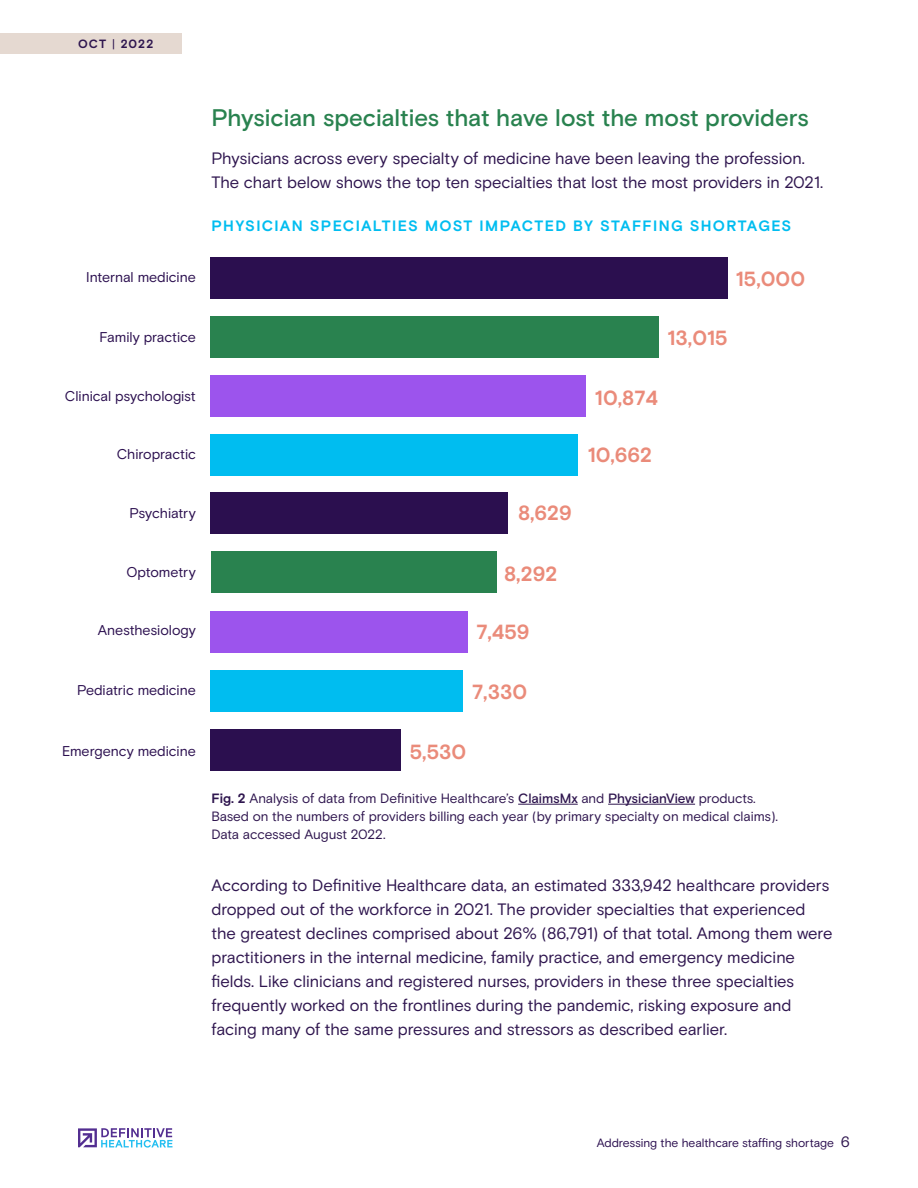
<style>
.page{position:relative;width:918px;height:1188px;background:#fff}
.page>*{position:absolute;margin:0;border:0;box-sizing:border-box;transform-origin:0 0}
.Subhead_16_20{font:500 24px "Basis Grotesque";letter-spacing:-.01em;color:#29824f}
.t1{font:700 20.55px "Basis Grotesque";color:#ea8b7a}
.Body_copy_11_16{font:16.5px/24px "Basis Grotesque";letter-spacing:-.005em;color:#2f164f}
.Alternate_Subhead_10{font:700 15px "Basis Grotesque";letter-spacing:.085em;color:#00bdf0}
.t2{font:14.1px "Basis Grotesque";letter-spacing:-.005em;color:#2b0f4f}
.Body_copy_11_16-2{font:13.5px/18px "Basis Grotesque";letter-spacing:-.005em;color:#2f164f}
.t3{font:12px "Basis Grotesque";letter-spacing:-.005em;color:#2b0f4f}
.t4{font:700 12px "Basis Grotesque";letter-spacing:.09em;color:#2f164f}
.s1{font-weight:400}
.s2{font-weight:700}
.s3{font-weight:500}
.s4{font-size:15px;color:#2f164f}
</style>
<div class="page">
<div style="left:0;top:34px;width:182px;height:20px;background:#e5d9d1"></div>
<svg style="left:78px;top:1128px;width:94px;height:20px"></svg>
<div style="left:211px;top:730px;width:190px;height:41px;background:#2b0f4f"></div>
<div style="left:210px;top:670px;width:253px;height:42px;background:#00bdf0"></div>
<div style="left:211px;top:611px;width:257px;height:41px;background:#9c54ed"></div>
<div style="left:211px;top:552px;width:286px;height:41px;background:#29824f"></div>
<div style="left:211px;top:493px;width:297px;height:41px;background:#2b0f4f"></div>
<div style="left:211px;top:435px;width:367px;height:41px;background:#00bdf0"></div>
<div style="left:211px;top:376px;width:375px;height:41px;background:#9c54ed"></div>
<div style="left:211px;top:317px;width:448px;height:41px;background:#29824f"></div>
<div style="left:210px;top:257px;width:518px;height:42px;background:#2b0f4f"></div>
<hr style="left:518px;top:804px;width:60px;height:1px;background:#2f164f">
<hr style="left:608px;top:804px;width:87px;height:1px;background:#2f164f">
<p class="t4" style="left:78px;top:37px;width:77px">OCT <span class="s1">|</span> 2022</p>
<p class="t2" style="left:86px;top:269px;width:111px">Internal medicine</p>
<p class="Subhead_16_20" style="left:212px;top:104px;width:599px">Physician specialties that have lost the most providers</p>
<p class="Body_copy_11_16" style="left:212px;top:146px;width:613px">Physicians across every specialty of medicine have been leaving the profession.<br>The chart below shows the top ten specialties that lost the most providers in 2021.</p>
<p class="Alternate_Subhead_10" style="left:212px;top:217px;width:581px">PHYSICIAN SPECIALTIES MOST IMPACTED BY STAFFING SHORTAGES</p>
<p class="t1" style="left:736px;top:266px;width:71px">15,000</p>
<p class="t2" style="left:100px;top:329px;width:98px">Family practice</p>
<p class="t1" style="left:668px;top:326px;width:62px">13,015</p>
<p class="t2" style="left:65px;top:388px;width:132px">Clinical psychologist</p>
<p class="t2" style="left:117px;top:446px;width:81px">Chiropractic</p>
<p class="t1" style="left:595px;top:385px;width:65px">10,874</p>
<p class="t1" style="left:588px;top:443px;width:66px">10,662</p>
<p class="t2" style="left:130px;top:505px;width:68px">Psychiatry</p>
<p class="t1" style="left:518px;top:501px;width:55px">8,629</p>
<p class="t2" style="left:126px;top:564px;width:71px">Optometry</p>
<p class="t2" style="left:98px;top:622px;width:99px">Anesthesiology</p>
<p class="t1" style="left:504px;top:562px;width:55px">8,292</p>
<p class="t1" style="left:476px;top:620px;width:55px">7,459</p>
<p class="t2" style="left:77px;top:682px;width:120px">Pediatric medicine</p>
<p class="t1" style="left:472px;top:680px;width:56px">7,330</p>
<p class="t2" style="left:62px;top:743px;width:135px">Emergency medicine</p>
<p class="t1" style="left:410px;top:739px;width:58px">5,530</p>
<p class="Body_copy_11_16-2" style="left:212px;top:789px;width:568px"><span class="s2">Fig. 2</span> Analysis of data from Definitive Healthcare’s <span class="s3">ClaimsMx</span> and <span class="s3">PhysicianView</span> products.<br>Based on the numbers of providers billing each year (by primary specialty on medical claims).<br>Data accessed August 2022.</p>
<p class="Body_copy_11_16" style="left:212px;top:874px;width:622px">According to Definitive Healthcare data, an estimated 333,942 healthcare providers dropped out of the workforce in 2021. The provider specialties that experienced the greatest declines comprised about 26% (86,791) of that total. Among them were practitioners in the internal medicine, family practice, and emergency medicine fields. Like clinicians and registered nurses, providers in these three specialties frequently worked on the frontlines during the pandemic, risking exposure and facing many of the same pressures and stressors as described earlier.</p>
<p class="t3" style="left:597px;top:1135px;width:255px">Addressing the healthcare staffing shortage <span class="s4">6</span></p>
</div>
